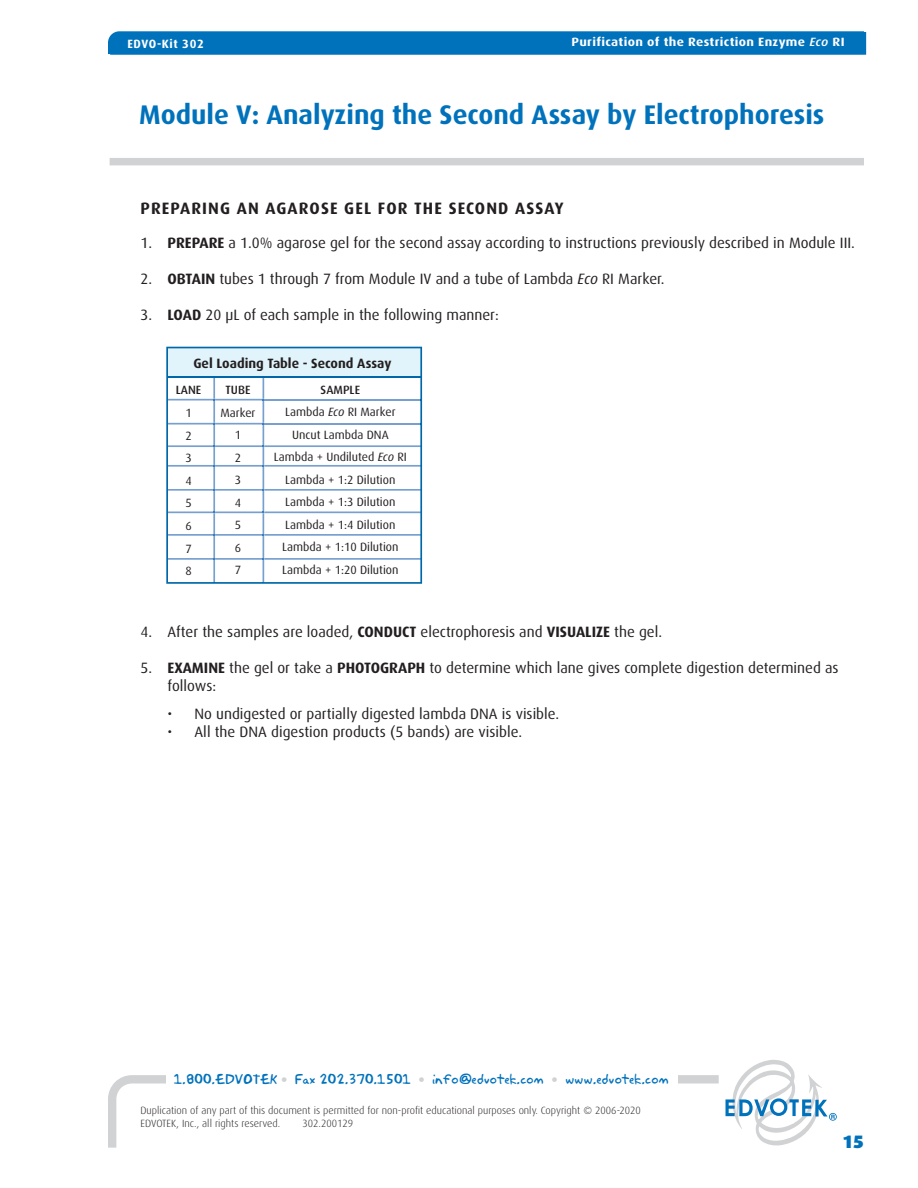
<style>
.page{position:relative;width:918px;height:1188px;background:#fff}
.page>*{position:absolute;margin:0;border:0;box-sizing:border-box;transform-origin:0 0}
.t1{font:700 27px "Dax";color:#0072bc}
.t2{font:900 18px "Dax";color:#0072bc}
.t3{font:700 16.5px "Dax";letter-spacing:.065em;color:#231f20}
.t4{font:15px/18px "Dax";color:#231f20}
.t5{font:700 13.5px "Dax";color:#231f20}
.t6{font:12.6px "Akbar Plain";color:#0072bc}
.t7{font:12px/22.5px "Dax";color:#231f20;text-align:center}
.t8{font:700 12px "Dax";letter-spacing:.025em;color:#fff;scale:1.1 1}
.t9{font:700 12px "Dax";letter-spacing:.05em;color:#fff}
.t10{font:500 12px "Dax";color:#231f20}
.t11{font:300 10.5px/12.6px "Dax";color:#231f20}
.s1{font-weight:500;font-style:italic}
.s2{font-weight:700}
.s3{font-style:italic}
.s4{font-weight:500}
.s5{font-family:"Frutiger";font-weight:900;color:#d1d2d4}
</style>
<div class="page">
<div style="left:110px;top:158px;width:754px;height:7px;background:#d1d2d4"></div>
<svg style="left:166px;top:347px;width:256px;height:237px"></svg>
<hr style="left:213px;top:425px;width:2px;height:20px;background:#77a0cf">
<hr style="left:213px;top:467px;width:2px;height:22px;background:#77a0cf">
<hr style="left:213px;top:491px;width:2px;height:21px;background:#77a0cf">
<hr style="left:213px;top:513px;width:2px;height:21px;background:#77a0cf">
<hr style="left:213px;top:536px;width:2px;height:22px;background:#77a0cf">
<hr style="left:213px;top:560px;width:2px;height:22px;background:#77a0cf">
<hr style="left:213px;top:401px;width:2px;height:22px;background:#77a0cf">
<hr style="left:213px;top:378px;width:2px;height:21px;background:#77a0cf">
<hr style="left:264px;top:399px;width:156px;height:2px;background:#77a0cf">
<hr style="left:215px;top:399px;width:48px;height:2px;background:#77a0cf">
<hr style="left:168px;top:399px;width:45px;height:2px;background:#77a0cf">
<hr style="left:264px;top:423px;width:156px;height:2px;background:#77a0cf">
<hr style="left:215px;top:423px;width:48px;height:2px;background:#77a0cf">
<hr style="left:168px;top:423px;width:45px;height:2px;background:#77a0cf">
<hr style="left:264px;top:445px;width:156px;height:2px;background:#77a0cf">
<hr style="left:215px;top:445px;width:48px;height:2px;background:#77a0cf">
<hr style="left:168px;top:445px;width:45px;height:2px;background:#77a0cf">
<hr style="left:264px;top:465px;width:156px;height:2px;background:#77a0cf">
<hr style="left:215px;top:465px;width:48px;height:2px;background:#77a0cf">
<hr style="left:168px;top:465px;width:45px;height:2px;background:#77a0cf">
<svg style="left:213px;top:445px;width:2px;height:22px"></svg>
<hr style="left:264px;top:489px;width:156px;height:2px;background:#77a0cf">
<hr style="left:215px;top:489px;width:48px;height:2px;background:#77a0cf">
<hr style="left:168px;top:489px;width:45px;height:2px;background:#77a0cf">
<hr style="left:264px;top:512px;width:156px;height:1px;background:#77a0cf">
<hr style="left:215px;top:512px;width:48px;height:1px;background:#77a0cf">
<hr style="left:168px;top:512px;width:45px;height:1px;background:#77a0cf">
<hr style="left:264px;top:534px;width:156px;height:2px;background:#77a0cf">
<hr style="left:215px;top:534px;width:48px;height:2px;background:#77a0cf">
<hr style="left:168px;top:534px;width:45px;height:2px;background:#77a0cf">
<hr style="left:264px;top:558px;width:156px;height:2px;background:#77a0cf">
<hr style="left:215px;top:558px;width:48px;height:2px;background:#77a0cf">
<hr style="left:168px;top:558px;width:45px;height:2px;background:#77a0cf">
<svg style="left:263px;top:378px;width:1px;height:205px"></svg>
<hr style="left:168px;top:376px;width:253px;height:2px;background:#0067aa">
<svg style="left:108px;top:1075px;width:618px;height:73px"></svg>
<div style="left:166px;top:1067px;width:512px;height:25px;background:#fff"></div>
<svg style="left:726px;top:1060px;width:111px;height:86px"></svg>
<svg style="left:108px;top:31px;width:758px;height:24px;background:#0675bd"></svg>
<p class="t9" style="left:127px;top:37px;width:78px">EDVO-Kit 302</p>
<p class="t8" style="left:572px;top:35px;width:250px">Purification of the Restriction Enzyme <span class="s1">Eco</span> RI</p>
<p class="t9" style="left:130px;top:36px;width:78px">EDVO-Kit 302</p>
<h1 class="t1" style="left:139px;top:100px;width:687px">Module V: Analyzing the Second Assay by Electrophoresis</h1>
<p class="t3" style="left:141px;top:198px;width:425px">PREPARING AN AGAROSE GEL FOR THE SECOND ASSAY</p>
<p class="t4" style="left:141px;top:234px;width:716px">1. <span class="s2">PREPARE</span> a 1.0% agarose gel for the second assay according to instructions previously described in Module III.</p>
<p class="t4" style="left:141px;top:270px;width:526px">2. <span class="s2">OBTAIN</span> tubes 1 through 7 from Module IV and a tube of Lambda <span class="s3">Eco</span> RI Marker.</p>
<p class="t4" style="left:141px;top:306px;width:360px">3. <span class="s2">LOAD</span> 20 µL of each sample in the following manner:</p>
<p class="t5" style="left:193px;top:355px;width:200px">Gel Loading Table - Second Assay</p>
<p class="t7" style="left:274px;top:378px;width:135px"><span class="s4">SAMPLE<br></span>Lambda <span class="s3">Eco</span> RI Marker<br>Uncut Lambda DNA<br>Lambda + Undiluted <span class="s3">Eco</span> RI<br>Lambda + 1:2 Dilution<br>Lambda + 1:3 Dilution<br>Lambda + 1:4 Dilution<br>Lambda + 1:10 Dilution<br>Lambda + 1:20 Dilution</p>
<p class="t10" style="left:226px;top:383px;width:26px">TUBE</p>
<p class="t7" style="left:220px;top:402px;width:37px">Marker<br>1<br>2<br>3<br>4<br>5<br>6<br>7</p>
<p class="t10" style="left:176px;top:383px;width:27px">LANE</p>
<p class="t7" style="left:185px;top:402px;width:8px;text-align:justify">1<br>2<br>3<br>4<br>5<br>6<br>7<br>8</p>
<p class="t4" style="left:141px;top:622px;width:523px">4. After the samples are loaded, <span class="s2">CONDUCT</span> electrophoresis and <span class="s2">VISUALIZE</span> the gel.</p>
<p class="t4" style="left:168px;top:658px;width:673px;text-indent:-27px">5. <span class="s2">EXAMINE</span> the gel or take a <span class="s2">PHOTOGRAPH</span> to determine which lane gives complete digestion determined as follows:</p>
<p class="t4" style="left:168px;top:705px;width:393px">• No undigested or partially digested lambda DNA is visible.</p>
<p class="t4" style="left:168px;top:723px;width:356px">• All the DNA digestion products (5 bands) are visible.</p>
<p class="t6" style="left:174px;top:1069px;width:497px">1.800.EDVOTEK <span class="s5">•</span> Fax 202.370.1501 <span class="s5">•</span> info@edvotek.com <span class="s5">•</span> www.edvotek.com</p>
<p class="t11" style="left:141px;top:1105px;width:502px">Duplication of any part of this document is permitted for non-profit educational purposes only. Copyright © 2006-2020<br>EDVOTEK, Inc., all rights reserved.</p>
<p class="t11" style="left:303px;top:1117px;width:52px">302.200129</p>
<p class="t2" style="left:842px;top:1131px;width:23px">15</p>
</div>
